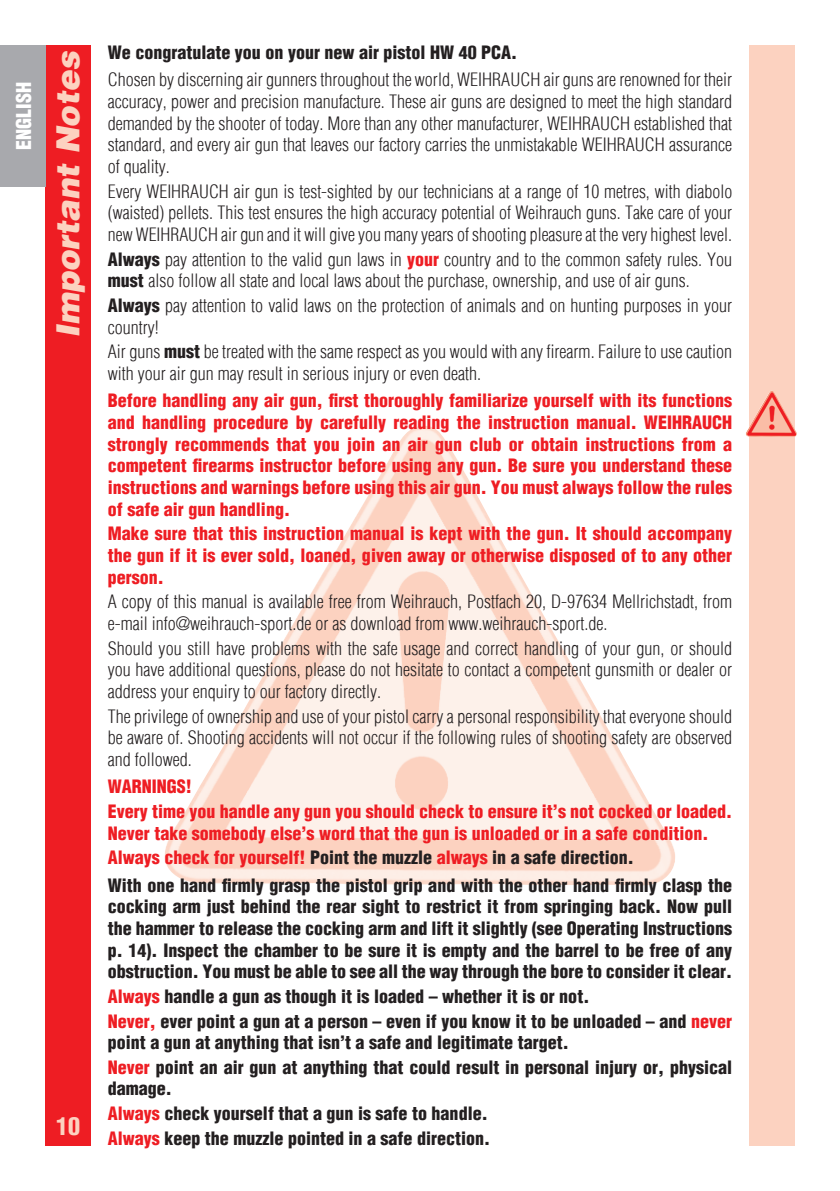
<style>
.page{position:relative;width:840px;height:1191px;background:#fff}
.page>*{position:absolute;margin:0;border:0;box-sizing:border-box;transform-origin:0 0}
.t1{font:italic 900 32px "Helvetica LT";color:#fcd2c0}
.t2{font:900 condensed 24px "Helvetica LT";color:#fcd2c0}
.t3{font:900 condensed 20px "Helvetica LT";color:#fff}
.t4{font:300 condensed 18px/21.8px "Helvetica LT";color:#231f20;text-align:justify}
.t5{font:900 condensed 18px/21.8px "Helvetica LT";color:#231f20}
.t6{font:900 condensed 18px/21.8px "Helvetica LT";color:#ee1d23;text-align:justify}
.s1{font-weight:900}
.s2{font-weight:900;color:#ee1d23}
.s3{color:#231f20}
.s4{color:#ee1d23}
</style>
<div class="page">
<div style="left:45px;top:45px;width:46px;height:1100px;background:#ee1d23"></div>
<img style="left:165px;top:426px;width:510px;height:460px">
<div style="left:748px;top:45px;width:46px;height:1100px;background:#fcd2c0"></div>
<div style="left:0;top:45px;width:45px;height:142px;background:#a8a9ad"></div>
<img style="left:746px;top:391px;width:50px;height:46px">
<p class="t3" style="left:11px;top:150px;width:69px;rotate:-90deg">ENGLISH</p>
<h1 class="t1" style="left:47px;top:338px;width:289px;rotate:-90deg">Important Notes</h1>
<p class="t5" style="left:108px;top:41px;width:410px">We congratulate you on your new air pistol HW 40 PCA.</p>
<p class="t4" style="left:108px;top:69px;width:625px">Chosen by discerning air gunners throughout the world, WEIHRAUCH air guns are renowned for their accuracy, power and precision manufacture. These air guns are designed to meet the high standard demanded by the shooter of today. More than any other manufacturer, WEIHRAUCH established that standard, and every air gun that leaves our factory carries the unmistakable WEIHRAUCH assurance of quality.</p>
<p class="t4" style="left:108px;top:180px;width:625px">Every WEIHRAUCH air gun is test-sighted by our technicians at a range of 10 metres, with diabolo (waisted) pellets. This test ensures the high accuracy potential of Weihrauch guns. Take care of your new WEIHRAUCH air gun and it will give you many years of shooting pleasure at the very highest level.</p>
<p class="t4" style="left:108px;top:248px;width:625px"><span class="s1">Always</span> pay attention to the valid gun laws in <span class="s2">your</span> country and to the common safety rules. You <span class="s1">must</span> also follow all state and local laws about the purchase, ownership, and use of air guns.</p>
<p class="t4" style="left:108px;top:294px;width:625px"><span class="s1">Always</span> pay attention to valid laws on the protection of animals and on hunting purposes in your country!</p>
<p class="t4" style="left:108px;top:340px;width:625px">Air guns <span class="s1">must</span> be treated with the same respect as you would with any firearm. Failure to use caution with your air gun may result in serious injury or even death.</p>
<p class="t6" style="left:108px;top:389px;width:625px">Before handling any air gun, first thoroughly familiarize yourself with its functions and handling procedure by carefully reading the instruction manual. WEIHRAUCH strongly recommends that you join an air gun club or obtain instructions from a competent firearms instructor before using any gun. Be sure you understand these instructions and warnings before using this air gun. You must always follow the rules of safe air gun handling.</p>
<p class="t6" style="left:108px;top:522px;width:625px">Make sure that this instruction manual is kept with the gun. It should accompany the gun if it is ever sold, loaned, given away or otherwise disposed of to any other person.</p>
<p class="t4" style="left:108px;top:591px;width:625px">A copy of this manual is available free from Weihrauch, Postfach 20, D-97634 Mellrichstadt, from e-mail info@weihrauch-sport.de or as download from www.weihrauch-sport.de.</p>
<p class="t4" style="left:108px;top:637px;width:625px">Should you still have problems with the safe usage and correct handling of your gun, or should you have additional questions, please do not hesitate to contact a competent gunsmith or dealer or address your enquiry to our factory directly.</p>
<p class="t4" style="left:108px;top:705px;width:625px">The privilege of ownership and use of your pistol carry a personal responsibility that everyone should be aware of. Shooting accidents will not occur if the following rules of shooting safety are observed and followed.</p>
<p class="t6" style="left:108px;top:774px;width:625px;line-height:24.6px">WARNINGS!<br>Every time you handle any gun you should check to ensure it’s not cocked or loaded.</p>
<p class="t6" style="left:108px;top:820px;width:601px;line-height:24.6px">Never take somebody else’s word that the gun is unloaded or in a safe condition.<br>Always check for yourself! <span class="s3">Point the muzzle</span> always <span class="s3">in a safe direction.</span></p>
<p class="t5" style="left:108px;top:874px;width:625px;text-align:justify">With one hand firmly grasp the pistol grip and with the other hand firmly clasp the cocking arm just behind the rear sight to restrict it from springing back. Now pull the hammer to release the cocking arm and lift it slightly (see Operating Instructions p. 14). Inspect the chamber to be sure it is empty and the barrel to be free of any obstruction. You must be able to see all the way through the bore to consider it clear.</p>
<p class="t5" style="left:108px;top:984px;width:625px;line-height:24.6px"><span class="s4">Always</span> handle a gun as though it is loaded – whether it is or not.<br><span class="s4">Never,</span> ever point a gun at a person – even if you know it to be unloaded – and <span class="s4">never</span></p>
<p class="t5" style="left:108px;top:1030px;width:625px;line-height:24.6px">point a gun at anything that isn’t a safe and legitimate target.<br><span class="s4">Never</span> point an air gun at anything that could result in personal injury or, physical</p>
<p class="t5" style="left:108px;top:1076px;width:383px;line-height:24.6px">damage.<br><span class="s4">Always</span> check yourself that a gun is safe to handle.<br><span class="s4">Always</span> keep the muzzle pointed in a safe direction.</p>
<h2 class="t2" style="left:56px;top:1111px;width:25px">10</h2>
</div>
